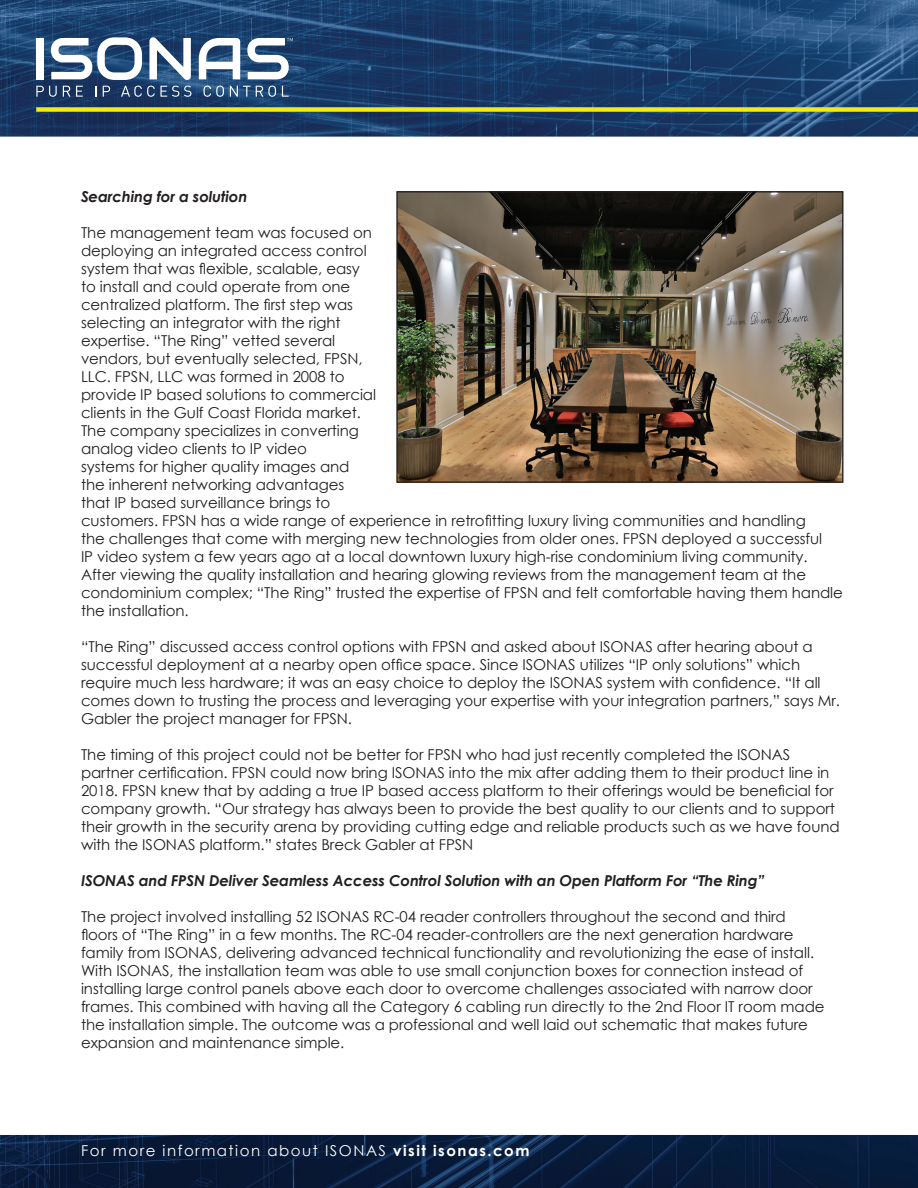
<style>
.page{position:relative;width:918px;height:1188px;background:#fff}
.page>*{position:absolute;margin:0;border:0;box-sizing:border-box;transform-origin:0 0}
.t1{font:15px/18px "Century Gothic";letter-spacing:-.005em;color:#231f20}
.t2{font:italic 700 15px "Century Gothic";letter-spacing:-.01em;color:#231f20}
.t3{font:15px "Century Gothic";letter-spacing:.1em;color:#fff}
.s1{font-weight:700}
</style>
<div class="page">
<img style="left:0;top:0;width:918px;height:1188px">
<div style="left:36px;top:107px;width:882px;height:5px;background:#f5ec0e"></div>
<img style="left:398px;top:193px;width:443px;height:288px">
<div style="left:396px;top:191px;width:447px;height:292px;border:1px solid #231f20"></div>
<div style="left:36px;top:38px;width:8px;height:41px;background:#fff"></div>
<svg style="left:51px;top:37px;width:91px;height:43px"></svg>
<svg style="left:149px;top:37px;width:42px;height:43px"></svg>
<svg style="left:199px;top:38px;width:41px;height:41px"></svg>
<svg style="left:36px;top:86px;width:21px;height:11px"></svg>
<svg style="left:63px;top:86px;width:7px;height:11px"></svg>
<svg style="left:76px;top:86px;width:7px;height:11px"></svg>
<svg style="left:103px;top:86px;width:7px;height:11px"></svg>
<svg style="left:121px;top:86px;width:70px;height:11px"></svg>
<svg style="left:204px;top:86px;width:20px;height:11px"></svg>
<svg style="left:230px;top:86px;width:46px;height:11px"></svg>
<svg style="left:282px;top:86px;width:7px;height:11px"></svg>
<svg style="left:247px;top:38px;width:46px;height:41px"></svg>
<p class="t2" style="left:81px;top:186px;width:168px">Searching for a solution</p>
<p class="t1" style="left:81px;top:224px;width:763px">The management team was focused on<br>deploying an integrated access control<br>system that was flexible, scalable, easy<br>to install and could operate from one<br>centralized platform. The first step was<br>selecting an integrator with the right<br>expertise. “The Ring” vetted several<br>vendors, but eventually selected, FPSN,<br>LLC. FPSN, LLC was formed in 2008 to<br>provide IP based solutions to commercial<br>clients in the Gulf Coast Florida market.<br>The company specializes in converting<br>analog video clients to IP video<br>systems for higher quality images and<br>the inherent networking advantages<br>that IP based surveillance brings to<br>customers. FPSN has a wide range of experience in retrofitting luxury living communities and handling<br>the challenges that come with merging new technologies from older ones. FPSN deployed a successful<br>IP video system a few years ago at a local downtown luxury high-rise condominium living community.<br>After viewing the quality installation and hearing glowing reviews from the management team at the condominium complex; “The Ring” trusted the expertise of FPSN and felt comfortable having them handle the installation.</p>
<p class="t1" style="left:81px;top:638px;width:761px">“The Ring” discussed access control options with FPSN and asked about ISONAS after hearing about a successful deployment at a nearby open office space. Since ISONAS utilizes “IP only solutions” which require much less hardware; it was an easy choice to deploy the ISONAS system with confidence. “It all comes down to trusting the process and leveraging your expertise with your integration partners,” says Mr.<br>Gabler the project manager for FPSN.</p>
<p class="t1" style="left:81px;top:746px;width:760px">The timing of this project could not be better for FPSN who had just recently completed the ISONAS partner certification. FPSN could now bring ISONAS into the mix after adding them to their product line in 2018. FPSN knew that by adding a true IP based access platform to their offerings would be beneficial for company growth. “Our strategy has always been to provide the best quality to our clients and to support their growth in the security arena by providing cutting edge and reliable products such as we have found with the ISONAS platform.” states Breck Gabler at FPSN</p>
<p class="t2" style="left:81px;top:870px;width:685px">ISONAS and FPSN Deliver Seamless Access Control Solution with an Open Platform For “The Ring”</p>
<p class="t1" style="left:81px;top:908px;width:745px">The project involved installing 52 ISONAS RC-04 reader controllers throughout the second and third floors of “The Ring” in a few months. The RC-04 reader-controllers are the next generation hardware family from ISONAS, delivering advanced technical functionality and revolutionizing the ease of install.<br>With ISONAS, the installation team was able to use small conjunction boxes for connection instead of installing large control panels above each door to overcome challenges associated with narrow door frames. This combined with having all the Category 6 cabling run directly to the 2nd Floor IT room made the installation simple. The outcome was a professional and well laid out schematic that makes future expansion and maintenance simple.</p>
<p class="t3" style="left:81px;top:1140px;width:450px">For more information about ISONAS <span class="s1">visit isonas.com</span></p>
</div>
